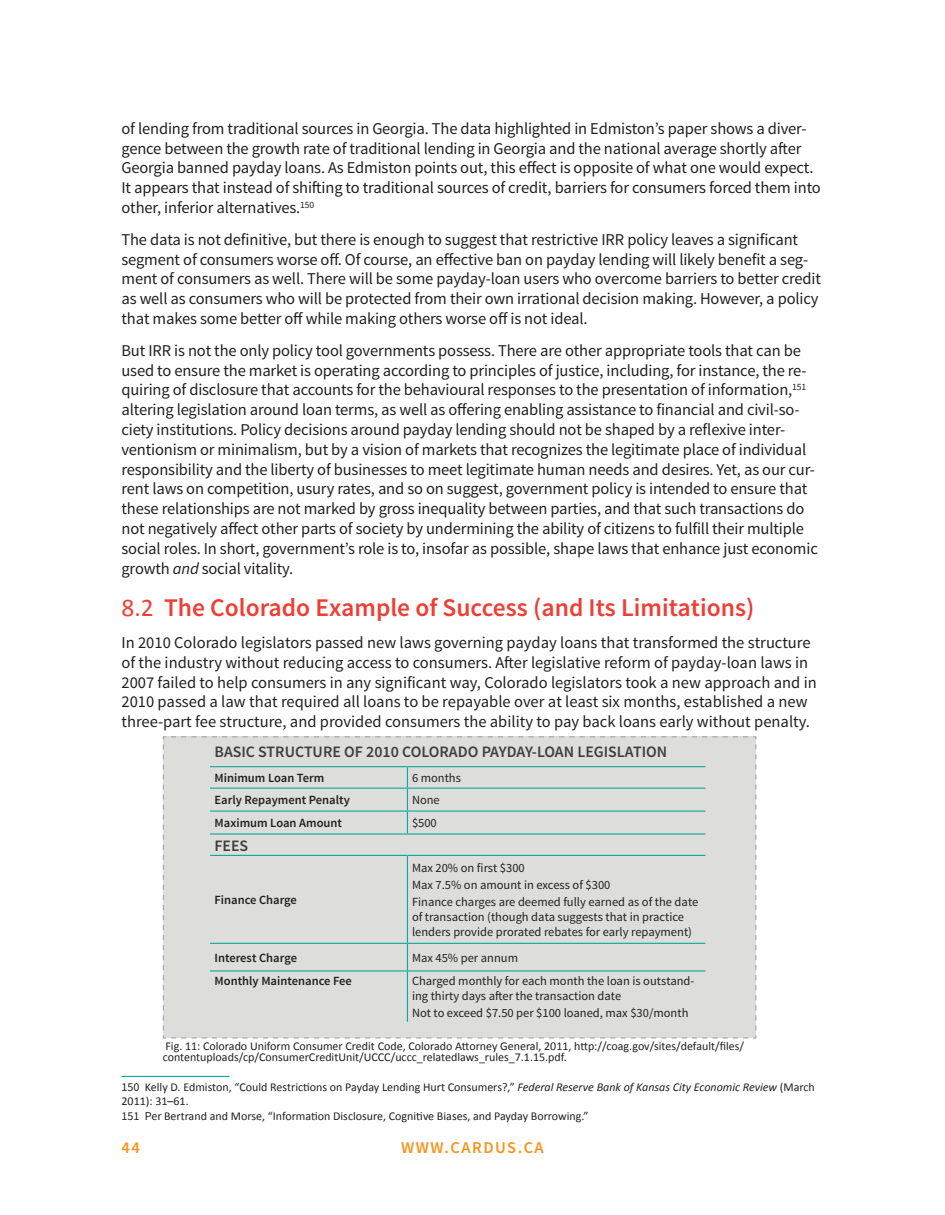
<style>
.page{position:relative;width:945px;height:1215px;background:#fff}
.page>*{position:absolute;margin:0;border:0;box-sizing:border-box;transform-origin:0 0}
.t1{font:600 25.5px "Source Sans Pro";color:#ee3e35}
.t2{font:16.5px/19.8px "Source Sans Pro";letter-spacing:-.01em;color:#231f20}
.t3{font:600 16.5px "Source Sans Pro";letter-spacing:.09em;color:#f7931d}
.t4{font:600 15.9px "Source Sans Pro";color:#3e3e3f}
.t5{font:12.45px/17.2px "Source Sans Pro";color:#231f20}
.t6{font:600 12.45px "Source Sans Pro";color:#231f20}
.t7{font:12px/14.4px "Calibri";color:#231f20}
.s1{font-style:italic}
.s2{font-family:"Calibri";font-weight:400}
.s3{font-family:"Source Sans Pro"}
</style>
<div class="page">
<hr style="left:122px;top:1076px;width:108px;height:1px;background:#12a79d">
<div style="left:162px;top:736px;width:595px;height:303px;background:#dddddc"></div>
<hr style="left:210px;top:766px;width:197px;height:1px;background:#12a79d">
<hr style="left:407px;top:766px;width:298px;height:1px;background:#12a79d">
<hr style="left:210px;top:788px;width:197px;height:1px;background:#12a79d">
<hr style="left:407px;top:788px;width:298px;height:1px;background:#12a79d">
<hr style="left:210px;top:811px;width:197px;height:1px;background:#12a79d">
<hr style="left:407px;top:811px;width:298px;height:1px;background:#12a79d">
<svg style="left:407px;top:767px;width:1px;height:66px"></svg>
<hr style="left:210px;top:833px;width:197px;height:2px;background:#12a79d">
<hr style="left:407px;top:833px;width:298px;height:2px;background:#12a79d">
<hr style="left:210px;top:855px;width:197px;height:1px;background:#12a79d">
<hr style="left:407px;top:855px;width:298px;height:1px;background:#12a79d">
<hr style="left:407px;top:856px;width:1px;height:87px;background:#12a79d">
<hr style="left:210px;top:943px;width:197px;height:1px;background:#12a79d">
<hr style="left:407px;top:943px;width:298px;height:1px;background:#12a79d">
<svg style="left:407px;top:944px;width:1px;height:26px"></svg>
<hr style="left:407px;top:972px;width:1px;height:50px;background:#12a79d">
<hr style="left:210px;top:970px;width:197px;height:2px;background:#12a79d">
<hr style="left:407px;top:970px;width:298px;height:2px;background:#12a79d">
<p class="t2" style="left:122px;top:119px;width:701px">of lending from traditional sources in Georgia. The data highlighted in Edmiston’s paper shows a diver&shy;gence between the growth rate of traditional lending in Georgia and the national average shortly after Georgia banned payday loans. As Edmiston points out, this effect is opposite of what one would expect.<br>It appears that instead of shifting to traditional sources of credit, barriers for consumers forced them into other, inferior alternatives.<sup>150</sup></p>
<p class="t2" style="left:122px;top:230px;width:701px">The data is not definitive, but there is enough to suggest that restrictive IRR policy leaves a significant segment of consumers worse off. Of course, an effective ban on payday lending will likely benefit a seg&shy;ment of consumers as well. There will be some payday-loan users who overcome barriers to better credit as well as consumers who will be protected from their own irrational decision making. However, a policy that makes some better off while making others worse off is not ideal.</p>
<p class="t2" style="left:122px;top:341px;width:698px">But IRR is not the only policy tool governments possess. There are other appropriate tools that can be used to ensure the market is operating according to principles of justice, including, for instance, the re&shy;quiring of disclosure that accounts for the behavioural responses to the presentation of information,<sup>151 </sup>altering legislation around loan terms, as well as offering enabling assistance to financial and civil-so&shy;ciety institutions. Policy decisions around payday lending should not be shaped by a reflexive inter&shy;ventionism or minimalism, but by a vision of markets that recognizes the legitimate place of individual responsibility and the liberty of businesses to meet legitimate human needs and desires. Yet, as our cur&shy;rent laws on competition, usury rates, and so on suggest, government policy is intended to ensure that these relationships are not marked by gross inequality between parties, and that such transactions do not negatively affect other parts of society by undermining the ability of citizens to fulfill their multiple social roles. In short, government’s role is to, insofar as possible, shape laws that enhance just economic growth <span class="s1">and</span> social vitality.</p>
<h1 class="t1" style="left:122px;top:592px;width:634px"><span class="s2">8.2</span> The Colorado Example of Success (and Its Limitations)</h1>
<p class="t2" style="left:122px;top:633px;width:697px">In 2010 Colorado legislators passed new laws governing payday loans that transformed the structure of the industry without reducing access to consumers. After legislative reform of payday-loan laws in 2007 failed to help consumers in any significant way, Colorado legislators took a new approach and in 2010 passed a law that required all loans to be repayable over at least six months, established a new three-part fee structure, and provided consumers the ability to pay back loans early without penalty.</p>
<p class="t4" style="left:215px;top:742px;width:454px">BASIC STRUCTURE OF 2010 COLORADO PAYDAY-LOAN LEGISLATION</p>
<p class="t6" style="left:215px;top:770px;width:111px">Minimum Loan Term</p>
<p class="t5" style="left:412px;top:770px;width:51px">6 months</p>
<p class="t6" style="left:215px;top:792px;width:137px">Early Repayment Penalty</p>
<p class="t5" style="left:412px;top:792px;width:29px">None</p>
<p class="t6" style="left:215px;top:815px;width:129px">Maximum Loan Amount</p>
<p class="t5" style="left:412px;top:815px;width:26px">$500</p>
<p class="t4" style="left:215px;top:835px;width:35px">FEES</p>
<p class="t6" style="left:215px;top:892px;width:84px">Finance Charge</p>
<p class="t5" style="left:412px;top:859px;width:288px">Max 20% on first $300<br>Max 7.5% on amount in excess of $300<br>Finance charges are deemed fully earned as of the date</p>
<p class="t5" style="left:412px;top:910px;width:282px;line-height:15px">of transaction (though data suggests that in practice lenders provide prorated rebates for early repayment)</p>
<p class="t6" style="left:215px;top:950px;width:84px">Interest Charge</p>
<p class="t5" style="left:412px;top:949px;width:108px">Max 45% per annum</p>
<p class="t6" style="left:215px;top:973px;width:139px">Monthly Maintenance Fee</p>
<p class="t5" style="left:412px;top:973px;width:284px;line-height:15px">Charged monthly for each month the loan is outstand&shy;ing thirty days after the transaction date</p>
<p class="t5" style="left:412px;top:1005px;width:278px">Not to exceed $7.50 per $100 loaned, max $30/month</p>
<p class="t7" style="left:163px;top:1041px;width:583px;line-height:10.5px">Fig. 11: Colorado Uniform Consumer Credit Code, Colorado Attorney General, 2011, http://coag.gov/sites/default/files/ contentuploads/cp/ConsumerCreditUnit/UCCC/uccc_relatedlaws_rules_7.1.15.pdf.</p>
<p class="t7" style="left:122px;top:1080px;width:695px"><span class="s3">150</span> Kelly D. Edmiston, “Could Restrictions on Payday Lending Hurt Consumers?,” <span class="s1">Federal Reserve Bank of Kansas City Economic Review</span> (March<br>2011): 31–61.<br><span class="s3">151 Per</span> Bertrand and Morse, “Information Disclosure, Cognitive Biases, and Payday Borrowing.”</p>
<p class="t3" style="left:122px;top:1137px;width:20px">44</p>
<p class="t3" style="left:401px;top:1137px;width:144px">WWW.CARDUS.CA</p>
</div>
